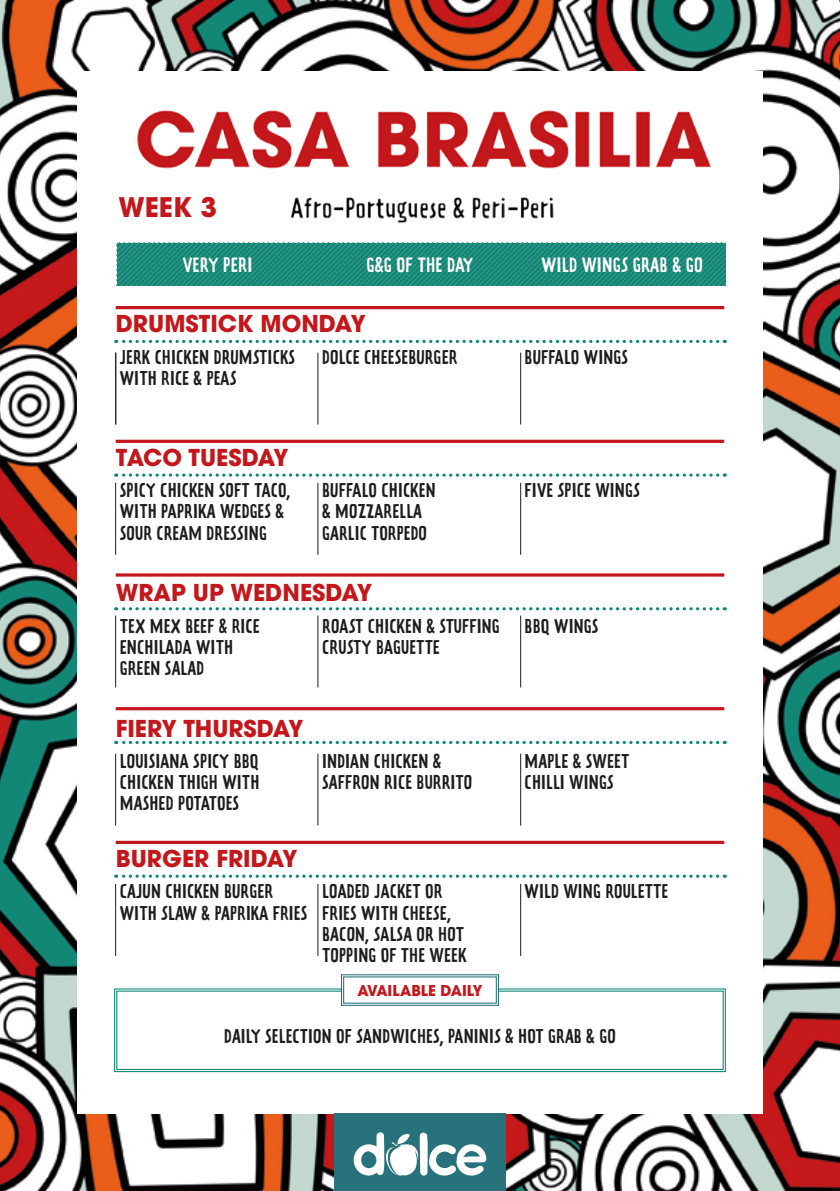
<style>
.page{position:relative;width:840px;height:1191px;background:#fff}
.page>*{position:absolute;margin:0;border:0;box-sizing:border-box;transform-origin:0 0}
.t1{font:700 26.8px "ITC Avant Garde Pro";color:#c3171b}
.t2{font:700 23px "ITC Avant Garde Pro";color:#c3171b}
.t3{font:18.4px "Prater Sans Pro";letter-spacing:.01em;color:#fff}
.t4{font:17.6px/21.2px "Prater Sans Pro";letter-spacing:.01em;color:#1d1d1b}
.t5{font:700 14.8px "ITC Avant Garde Pro";color:#c3171b}
</style>
<div class="page">
<img style="left:0;top:0;width:839px;height:1191px">
<div style="left:77px;top:71px;width:685px;height:1042px;background:#fff"></div>
<img style="left:137px;top:110px;width:574px;height:113px">
<div style="left:334px;top:1113px;width:171px;height:78px;background:#28727c"></div>
<svg style="left:117px;top:243px;width:608px;height:42px;background:#1c8a7a"></svg>
<svg style="left:353px;top:1132px;width:133px;height:44px"></svg>
<svg style="left:116px;top:840px;width:607px;height:4px;background:#ce4548"></svg>
<svg style="left:116px;top:874px;width:601px;height:3px"></svg>
<hr style="left:116px;top:707px;width:607px;height:3px;background:#c3171b">
<svg style="left:116px;top:741px;width:601px;height:3px"></svg>
<hr style="left:116px;top:573px;width:607px;height:3px;background:#c3171b">
<svg style="left:116px;top:607px;width:601px;height:3px"></svg>
<hr style="left:116px;top:306px;width:607px;height:3px;background:#c3171b">
<svg style="left:116px;top:340px;width:601px;height:3px"></svg>
<hr style="left:116px;top:440px;width:607px;height:3px;background:#c3171b">
<svg style="left:116px;top:473px;width:601px;height:4px"></svg>
<svg style="left:114px;top:988px;width:612px;height:84px"></svg>
<svg style="left:340px;top:974px;width:159px;height:32px"></svg>
<hr style="left:115px;top:352px;width:1px;height:72px;background:#1d1d1b">
<hr style="left:115px;top:483px;width:1px;height:72px;background:#1d1d1b">
<hr style="left:115px;top:615px;width:1px;height:72px;background:#1d1d1b">
<hr style="left:115px;top:753px;width:1px;height:72px;background:#1d1d1b">
<hr style="left:115px;top:884px;width:1px;height:72px;background:#1d1d1b">
<hr style="left:317px;top:352px;width:1px;height:72px;background:#1d1d1b">
<hr style="left:317px;top:483px;width:1px;height:72px;background:#1d1d1b">
<hr style="left:317px;top:615px;width:1px;height:72px;background:#1d1d1b">
<hr style="left:317px;top:753px;width:1px;height:72px;background:#1d1d1b">
<hr style="left:317px;top:884px;width:1px;height:72px;background:#1d1d1b">
<hr style="left:520px;top:352px;width:1px;height:72px;background:#1d1d1b">
<hr style="left:520px;top:483px;width:1px;height:72px;background:#1d1d1b">
<hr style="left:520px;top:615px;width:1px;height:72px;background:#1d1d1b">
<hr style="left:520px;top:753px;width:1px;height:72px;background:#1d1d1b">
<hr style="left:520px;top:884px;width:1px;height:72px;background:#1d1d1b">
<h1 class="t1" style="left:118px;top:190px;width:100px">WEEK 3</h1>
<p class="t3" style="left:183px;top:253px;width:71px">VERY PERI</p>
<p class="t3" style="left:366px;top:253px;width:108px">G&amp;G OF THE DAY</p>
<p class="t3" style="left:541px;top:253px;width:163px">WILD WINGS GRAB &amp; GO</p>
<h2 class="t2" style="left:116px;top:308px;width:251px">DRUMSTICK MONDAY</h2>
<p class="t4" style="left:120px;top:346px;width:177px">JERK CHICKEN DRUMSTICKS<br>WITH RICE &amp; PEAS</p>
<p class="t4" style="left:322px;top:346px;width:137px">DOLCE CHEESEBURGER</p>
<p class="t4" style="left:524px;top:346px;width:105px">BUFFALO WINGS</p>
<h2 class="t2" style="left:116px;top:442px;width:174px">TACO TUESDAY</h2>
<p class="t4" style="left:120px;top:480px;width:172px">SPICY CHICKEN SOFT TACO,<br>WITH PAPRIKA WEDGES &amp;<br>SOUR CREAM DRESSING</p>
<p class="t4" style="left:322px;top:480px;width:115px">BUFFALO CHICKEN &amp; MOZZARELLA<br>GARLIC TORPEDO</p>
<p class="t4" style="left:524px;top:480px;width:117px">FIVE SPICE WINGS</p>
<h2 class="t2" style="left:116px;top:577px;width:258px">WRAP UP WEDNESDAY</h2>
<p class="t4" style="left:120px;top:615px;width:141px">TEX MEX BEEF &amp; RICE<br>ENCHILADA WITH<br>GREEN SALAD</p>
<p class="t4" style="left:322px;top:615px;width:179px">ROAST CHICKEN &amp; STUFFING<br>CRUSTY BAGUETTE</p>
<p class="t4" style="left:524px;top:615px;width:75px">BBQ WINGS</p>
<h2 class="t2" style="left:116px;top:713px;width:189px">FIERY THURSDAY</h2>
<p class="t4" style="left:120px;top:750px;width:141px;text-align:justify">LOUISIANA SPICY BBQ CHICKEN THIGH WITH MASHED POTATOES</p>
<p class="t4" style="left:322px;top:750px;width:151px">INDIAN CHICKEN &amp;<br>SAFFRON RICE BURRITO</p>
<p class="t4" style="left:524px;top:750px;width:106px">MAPLE &amp; SWEET<br>CHILLI WINGS</p>
<h2 class="t2" style="left:116px;top:843px;width:183px">BURGER FRIDAY</h2>
<p class="t4" style="left:120px;top:881px;width:189px">CAJUN CHICKEN BURGER<br>WITH SLAW &amp; PAPRIKA FRIES</p>
<p class="t4" style="left:322px;top:881px;width:145px">LOADED JACKET OR<br>FRIES WITH CHEESE,<br>BACON, SALSA OR HOT<br>TOPPING OF THE WEEK</p>
<p class="t4" style="left:524px;top:881px;width:145px">WILD WING ROULETTE</p>
<p class="t5" style="left:357px;top:980px;width:126px">AVAILABLE DAILY</p>
<p class="t4" style="left:224px;top:1025px;width:393px">DAILY SELECTION OF SANDWICHES, PANINIS &amp; HOT GRAB &amp; GO</p>
</div>
